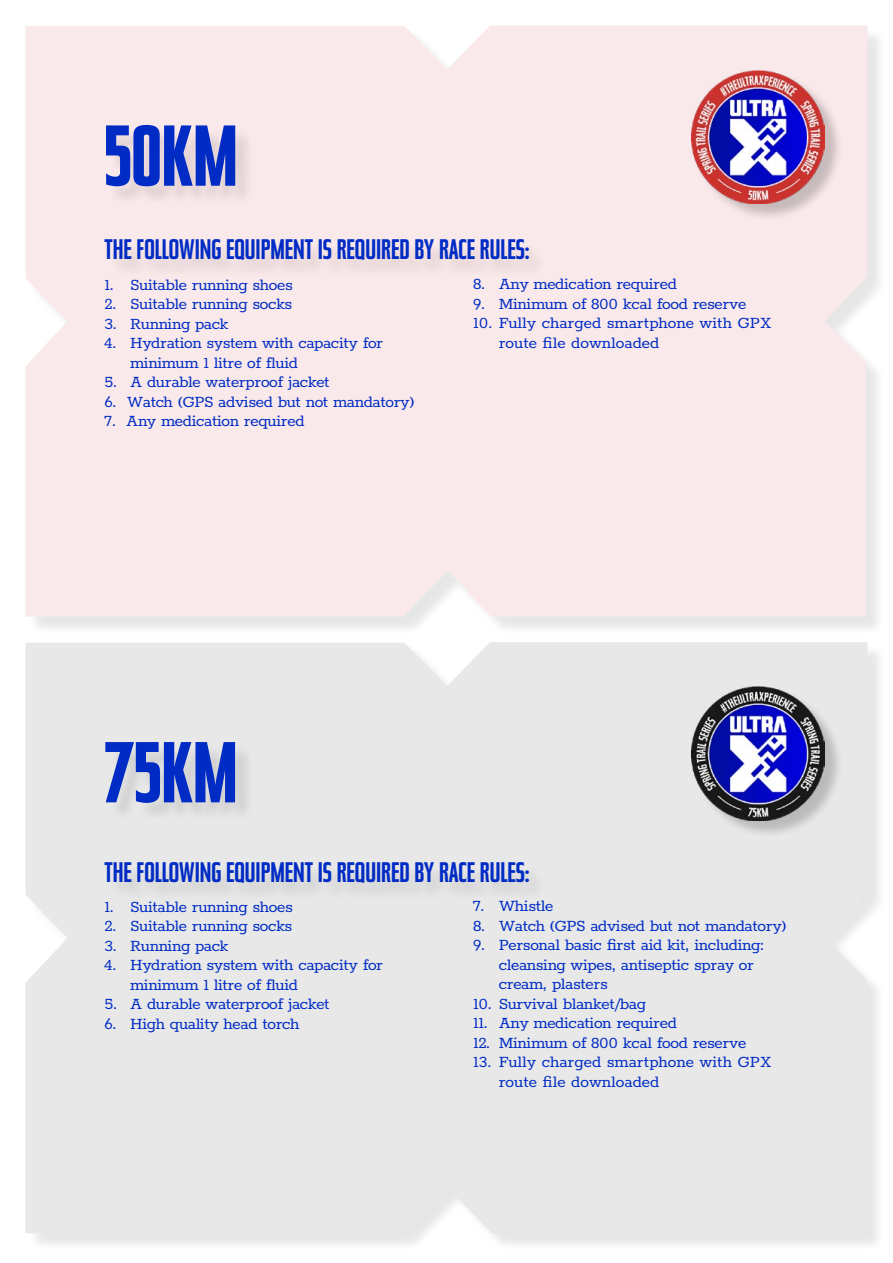
<style>
.page{position:relative;width:893px;height:1263px;background:#fff}
.page>*{position:absolute;margin:0;border:0;box-sizing:border-box;transform-origin:0 0}
.t1{font:700 87px "Tasse";color:#002cc5}
.t2{font:500 28.5px "Tasse";color:#002cc5}
.t3{font:18px/19.5px "Rokkitt";letter-spacing:-.02em;color:#002cc5}
.t4{font:18px/19.5px "Rokkitt";color:#002cc5}
</style>
<div class="page">
<div style="left:27px;top:27px;width:859px;height:609px;background:#000;opacity:.1"></div>
<div style="left:26px;top:26px;width:841px;height:591px;background:#fae9ea"></div>
<div style="left:694px;top:72px;width:150px;height:150px;background:#000;opacity:.2"></div>
<img style="left:692px;top:70px;width:133px;height:133px">
<div style="left:107px;top:241px;width:440px;height:37px;background:#f3e2e3"></div>
<div style="left:108px;top:128px;width:146px;height:78px;background:#000;opacity:.1"></div>
<div style="left:27px;top:644px;width:859px;height:608px;background:#000;opacity:.1"></div>
<div style="left:26px;top:642px;width:841px;height:591px;background:#e8e8e8"></div>
<div style="left:694px;top:689px;width:150px;height:150px;background:#000;opacity:.2"></div>
<img style="left:692px;top:687px;width:133px;height:133px">
<div style="left:107px;top:864px;width:440px;height:37px;background:#e1e1e1"></div>
<div style="left:108px;top:745px;width:146px;height:77px;background:#ddd"></div>
<h1 class="t1" style="left:105px;top:108px;width:135px">50KM</h1>
<h2 class="t2" style="left:105px;top:234px;width:426px">THE FOLLOWING EQUIPMENT IS REQUIRED BY RACE RULES:</h2>
<p class="t3" style="left:105px;top:273px;width:190px">1. Suitable running shoes</p>
<p class="t3" style="left:105px;top:293px;width:189px">2. Suitable running socks</p>
<p class="t3" style="left:105px;top:312px;width:125px">3. Running pack</p>
<p class="t3" style="left:130px;top:332px;width:254px;text-indent:-26px">4. Hydration system with capacity for minimum 1 litre of fluid</p>
<p class="t3" style="left:105px;top:371px;width:227px">5. A durable waterproof jacket</p>
<p class="t3" style="left:105px;top:390px;width:311px">6. Watch (GPS advised but not mandatory)</p>
<p class="t3" style="left:105px;top:410px;width:201px">7. Any medication required</p>
<p class="t3" style="left:473px;top:273px;width:205px">8. Any medication required</p>
<p class="t3" style="left:473px;top:293px;width:275px">9. Minimum of 800 kcal food reserve</p>
<p class="t4" style="left:499px;top:312px;width:274px;text-indent:-26px">10. Fully charged smartphone with GPX route file downloaded</p>
<h1 class="t1" style="left:105px;top:725px;width:134px">75KM</h1>
<h2 class="t2" style="left:105px;top:857px;width:426px">THE FOLLOWING EQUIPMENT IS REQUIRED BY RACE RULES:</h2>
<p class="t3" style="left:105px;top:895px;width:190px">1. Suitable running shoes</p>
<p class="t3" style="left:105px;top:915px;width:189px">2. Suitable running socks</p>
<p class="t3" style="left:105px;top:934px;width:125px">3. Running pack</p>
<p class="t3" style="left:130px;top:954px;width:254px;text-indent:-26px">4. Hydration system with capacity for minimum 1 litre of fluid</p>
<p class="t3" style="left:105px;top:993px;width:227px">5. A durable waterproof jacket</p>
<p class="t3" style="left:105px;top:1012px;width:196px">6. High quality head torch</p>
<p class="t3" style="left:473px;top:895px;width:82px">7. Whistle</p>
<p class="t3" style="left:473px;top:914px;width:315px">8. Watch (GPS advised but not mandatory)</p>
<p class="t3" style="left:499px;top:934px;width:267px;text-indent:-26px">9. Personal basic first aid kit, including: cleansing wipes, antiseptic spray or cream, plasters</p>
<p class="t3" style="left:473px;top:992px;width:174px">10. Survival blanket/bag</p>
<p class="t3" style="left:473px;top:1012px;width:205px">11. Any medication required</p>
<p class="t3" style="left:473px;top:1031px;width:275px">12. Minimum of 800 kcal food reserve</p>
<p class="t4" style="left:499px;top:1051px;width:274px;text-indent:-26px">13. Fully charged smartphone with GPX route file downloaded</p>
</div>
